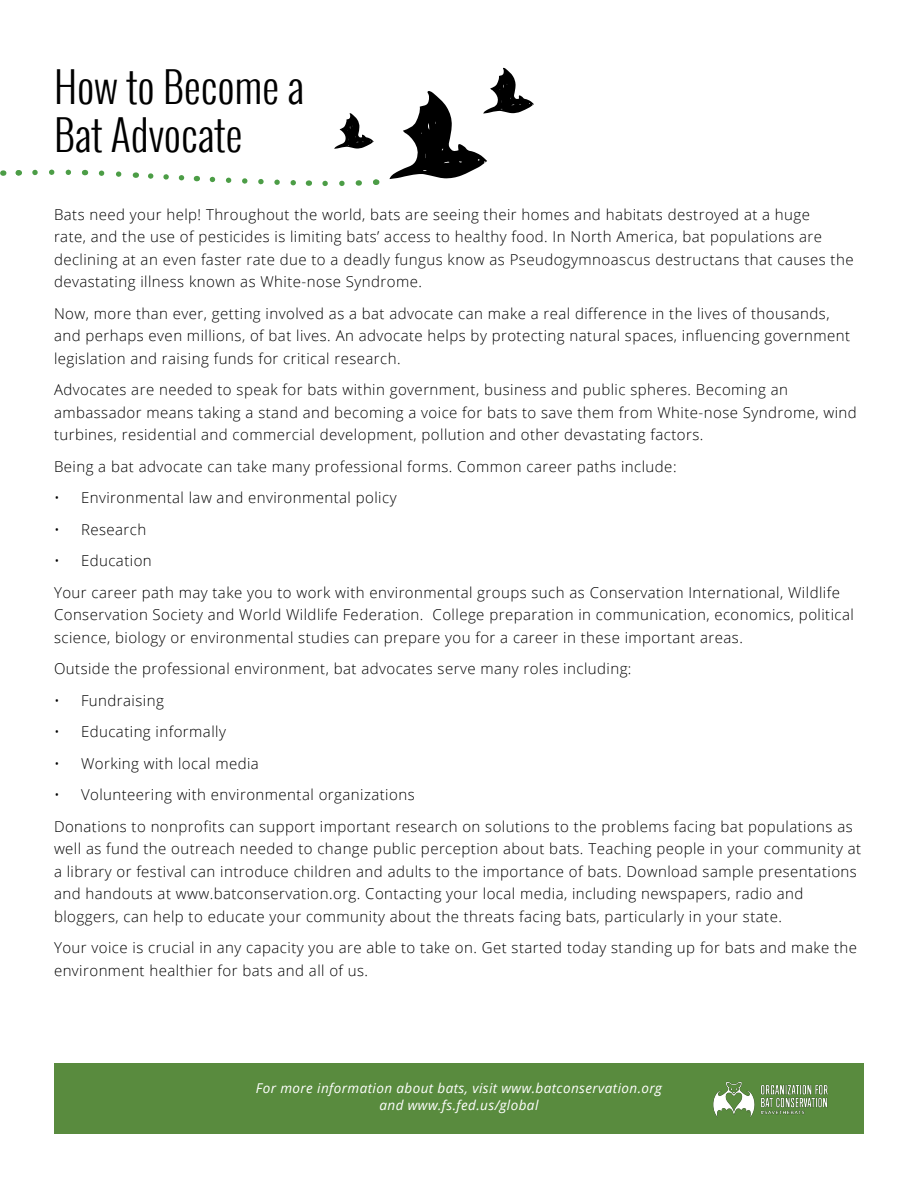
<style>
.page{position:relative;width:918px;height:1188px;background:#fff}
.page>*{position:absolute;margin:0;border:0;box-sizing:border-box;transform-origin:0 0}
.t1{font:300 42px "Oswald";color:#000}
.t2{font:300 15px/22.5px "Open Sans";letter-spacing:.03em;color:#000}
.t3{font:italic 13.5px "Open Sans";letter-spacing:.03em;color:#fff}
</style>
<div class="page">
<div style="left:54px;top:1064px;width:810px;height:70px;background:#598b3e"></div>
<img style="left:713px;top:1081px;width:115px;height:36px">
<svg style="left:3px;top:169px;width:83px;height:7px"></svg>
<svg style="left:98px;top:170px;width:38px;height:8px"></svg>
<svg style="left:148px;top:173px;width:49px;height:9px"></svg>
<svg style="left:209px;top:176px;width:100px;height:10px"></svg>
<svg style="left:322px;top:179px;width:58px;height:7px"></svg>
<svg style="left:389px;top:68px;width:145px;height:111px"></svg>
<svg style="left:334px;top:113px;width:40px;height:36px"></svg>
<p class="t1" style="left:54px;top:56px;width:252px">How to Become a</p>
<p class="t1" style="left:54px;top:104px;width:190px">Bat Advocate</p>
<p class="t2" style="left:54px;top:203px;width:801px">Bats need your help! Throughout the world, bats are seeing their homes and habitats destroyed at a huge<br>rate, and the use of pesticides is limiting bats’ access to healthy food. In North America, bat populations are declining at an even faster rate due to a deadly fungus know as Pseudogymnoascus destructans that causes the devastating illness known as White-nose Syndrome.</p>
<p class="t2" style="left:54px;top:302px;width:798px">Now, more than ever, getting involved as a bat advocate can make a real difference in the lives of thousands, and perhaps even millions, of bat lives. An advocate helps by protecting natural spaces, influencing government legislation and raising funds for critical research.</p>
<p class="t2" style="left:54px;top:378px;width:804px">Advocates are needed to speak for bats within government, business and public spheres. Becoming an ambassador means taking a stand and becoming a voice for bats to save them from White-nose Syndrome, wind turbines, residential and commercial development, pollution and other devastating factors.</p>
<p class="t2" style="left:54px;top:455px;width:624px">Being a bat advocate can take many professional forms. Common career paths include:</p>
<p class="t2" style="left:54px;top:486px;width:344px">• Environmental law and environmental policy</p>
<p class="t2" style="left:54px;top:518px;width:94px">• Research</p>
<p class="t2" style="left:54px;top:549px;width:99px">• Education</p>
<p class="t2" style="left:54px;top:581px;width:801px">Your career path may take you to work with environmental groups such as Conservation International, Wildlife<br>Conservation Society and World Wildlife Federation. College preparation in communication, economics, political science, biology or environmental studies can prepare you for a career in these important areas.</p>
<p class="t2" style="left:54px;top:657px;width:579px">Outside the professional environment, bat advocates serve many roles including:</p>
<p class="t2" style="left:54px;top:689px;width:111px">• Fundraising</p>
<p class="t2" style="left:54px;top:720px;width:173px">• Educating informally</p>
<p class="t2" style="left:54px;top:752px;width:206px">• Working with local media</p>
<p class="t2" style="left:54px;top:783px;width:362px">• Volunteering with environmental organizations</p>
<p class="t2" style="left:54px;top:815px;width:809px">Donations to nonprofits can support important research on solutions to the problems facing bat populations as well as fund the outreach needed to change public perception about bats. Teaching people in your community at a library or festival can introduce children and adults to the importance of bats. Download sample presentations and handouts at www.batconservation.org. Contacting your local media, including newspapers, radio and bloggers, can help to educate your community about the threats facing bats, particularly in your state.</p>
<p class="t2" style="left:54px;top:936px;width:805px">Your voice is crucial in any capacity you are able to take on. Get started today standing up for bats and make the environment healthier for bats and all of us.</p>
<p class="t3" style="left:256px;top:1079px;width:408px">For more information about bats, visit www.batconservation.org</p>
<p class="t3" style="left:380px;top:1095px;width:160px">and www.fs.fed.us/global</p>
</div>
